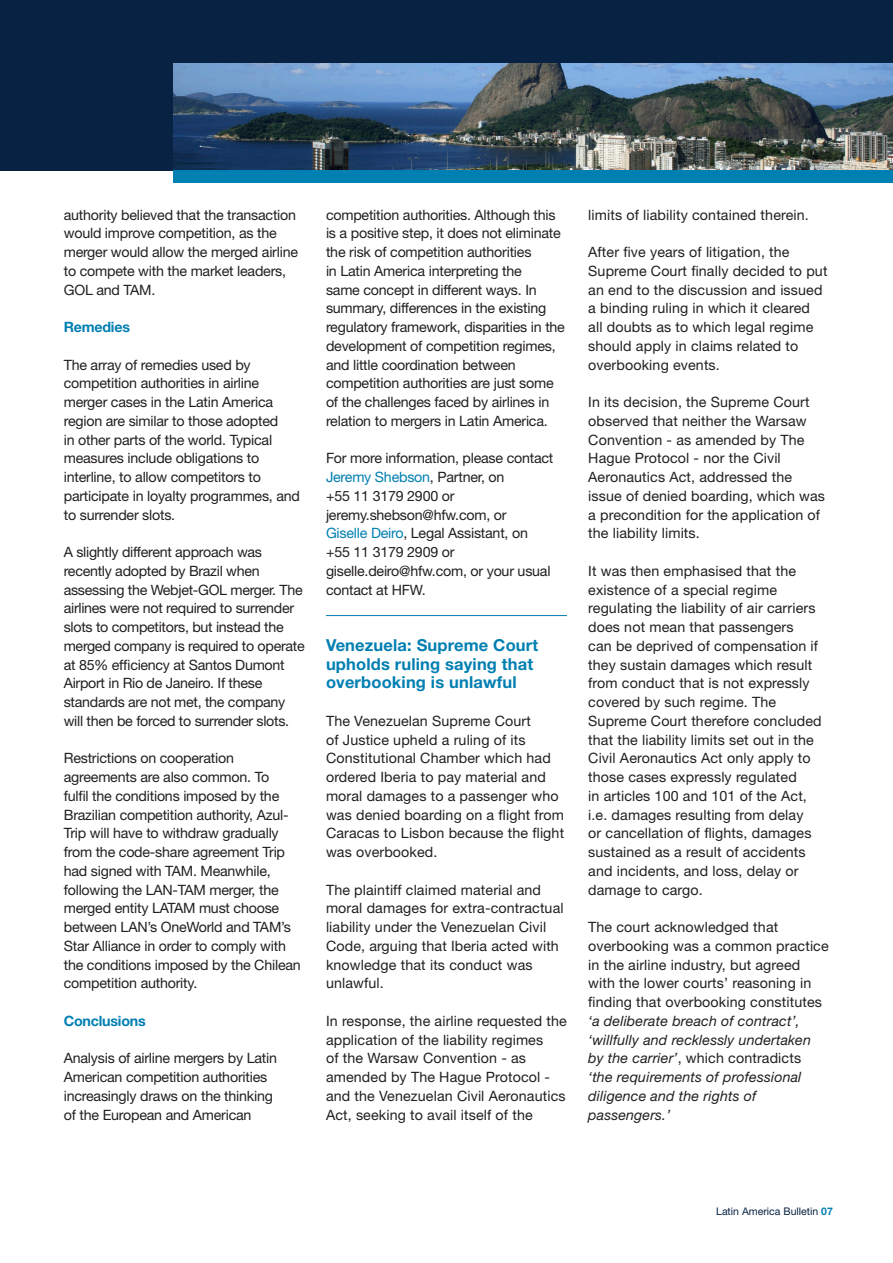
<style>
.page{position:relative;width:893px;height:1263px;background:#fff}
.page>*{position:absolute;margin:0;border:0;box-sizing:border-box;transform-origin:0 0}
.t1{font:700 16.5px/18.8px "Helvetica Neue LT";letter-spacing:.01em;color:#007fb2}
.t2{font:14.25px/18.8px "Helvetica Neue LT";letter-spacing:.01em;color:#231f20}
.t3{font:14.25px/18.8px "Helvetica Neue LT";letter-spacing:-.015em;color:#231f20}
.t4{font:700 14.25px "Helvetica Neue LT";letter-spacing:-.015em;color:#007fb2}
.t5{font:10.5px "Helvetica Neue LT";color:#072242}
.s1{color:#007fb2}
.s2{font-style:italic}
.s3{font-weight:700;color:#007fb2}
</style>
<div class="page">
<div style="left:0;top:0;width:893px;height:170px;background:#072242"></div>
<img style="left:174px;top:64px;width:719px;height:106px">
<div style="left:174px;top:170px;width:719px;height:13px;background:#007fb2"></div>
<hr style="left:326px;top:615px;width:241px;height:1px;background:#007fb2">
<p class="t3" style="left:64px;top:205px;width:236px">authority believed that the transaction would improve competition, as the merger would allow the merged airline to compete with the market leaders,<br>GOL and TAM.</p>
<p class="t4" style="left:64px;top:318px;width:68px">Remedies</p>
<p class="t3" style="left:64px;top:355px;width:238px">The array of remedies used by competition authorities in airline merger cases in the Latin America region are similar to those adopted<br>in other parts of the world. Typical measures include obligations to interline, to allow competitors to participate in loyalty programmes, and to surrender slots.</p>
<p class="t3" style="left:64px;top:542px;width:242px">A slightly different approach was recently adopted by Brazil when assessing the Webjet-GOL merger. The airlines were not required to surrender slots to competitors, but instead the merged company is required to operate at 85% efficiency at Santos Dumont Airport in Rio de Janeiro. If these standards are not met, the company will then be forced to surrender slots.</p>
<p class="t3" style="left:64px;top:749px;width:239px">Restrictions on cooperation agreements are also common. To<br>fulfil the conditions imposed by the Brazilian competition authority, Azul-Trip will have to withdraw gradually from the code-share agreement Trip had signed with TAM. Meanwhile, following the LAN-TAM merger, the merged entity LATAM must choose between LAN’s OneWorld and TAM’s Star Alliance in order to comply with the conditions imposed by the Chilean competition authority.</p>
<p class="t4" style="left:64px;top:1012px;width:84px">Conclusions</p>
<p class="t3" style="left:64px;top:1049px;width:215px">Analysis of airline mergers by Latin American competition authorities increasingly draws on the thinking of the European and American</p>
<p class="t3" style="left:326px;top:205px;width:240px">competition authorities. Although this is a positive step, it does not eliminate the risk of competition authorities<br>in Latin America interpreting the<br>same concept in different ways. In summary, differences in the existing regulatory framework, disparities in the development of competition regimes, and little coordination between competition authorities are just some of the challenges faced by airlines in relation to mergers in Latin America.</p>
<p class="t3" style="left:326px;top:449px;width:229px">For more information, please contact<br><span class="s1">Jeremy Shebson</span>, Partner, on<br>+55 11 3179 2900 or jeremy.shebson@hfw.com, or<br><span class="s1">Giselle Deiro</span>, Legal Assistant, on +55 11 3179 2909 or giselle.deiro@hfw.com, or your usual contact at HFW.</p>
<p class="t1" style="left:326px;top:635px;width:214px">Venezuela: Supreme Court upholds ruling saying that overbooking is unlawful</p>
<p class="t2" style="left:326px;top:711px;width:240px">The Venezuelan Supreme Court<br>of Justice upheld a ruling of its<br>Constitutional Chamber which had ordered Iberia to pay material and moral damages to a passenger who was denied boarding on a flight from<br>Caracas to Lisbon because the flight was overbooked.</p>
<p class="t2" style="left:326px;top:880px;width:239px">The plaintiff claimed material and moral damages for extra-contractual liability under the Venezuelan Civil<br>Code, arguing that Iberia acted with knowledge that its conduct was unlawful.</p>
<p class="t2" style="left:326px;top:1011px;width:242px">In response, the airline requested the application of the liability regimes<br>of the Warsaw Convention - as amended by The Hague Protocol - and the Venezuelan Civil Aeronautics Act, seeking to avail itself of the</p>
<p class="t2" style="left:588px;top:205px;width:222px">limits of liability contained therein.</p>
<p class="t2" style="left:588px;top:242px;width:241px">After five years of litigation, the<br>Supreme Court finally decided to put an end to the discussion and issued a binding ruling in which it cleared all doubts as to which legal regime should apply in claims related to overbooking events.</p>
<p class="t2" style="left:588px;top:392px;width:238px">In its decision, the Supreme Court observed that neither the Warsaw<br>Convention - as amended by The<br>Hague Protocol - nor the Civil<br>Aeronautics Act, addressed the issue of denied boarding, which was a precondition for the application of the liability limits.</p>
<p class="t2" style="left:588px;top:561px;width:235px">It was then emphasised that the existence of a special regime regulating the liability of air carriers does not mean that passengers<br>can be deprived of compensation if they sustain damages which result from conduct that is not expressly covered by such regime. The<br>Supreme Court therefore concluded that the liability limits set out in the<br>Civil Aeronautics Act only apply to those cases expressly regulated<br>in articles 100 and 101 of the Act, i.e. damages resulting from delay<br>or cancellation of flights, damages sustained as a result of accidents and incidents, and loss, delay or damage to cargo.</p>
<p class="t2" style="left:588px;top:917px;width:242px">The court acknowledged that overbooking was a common practice in the airline industry, but agreed with the lower courts’ reasoning in finding that overbooking constitutes <span class="s2">‘a deliberate breach of contract’, ‘willfully and recklessly undertaken by the carrier’</span>, which contradicts <span class="s2">‘the requirements of professional diligence and the rights of passengers.’</span></p>
<p class="t5" style="left:716px;top:1205px;width:118px">Latin America Bulletin <span class="s3">07</span></p>
</div>
